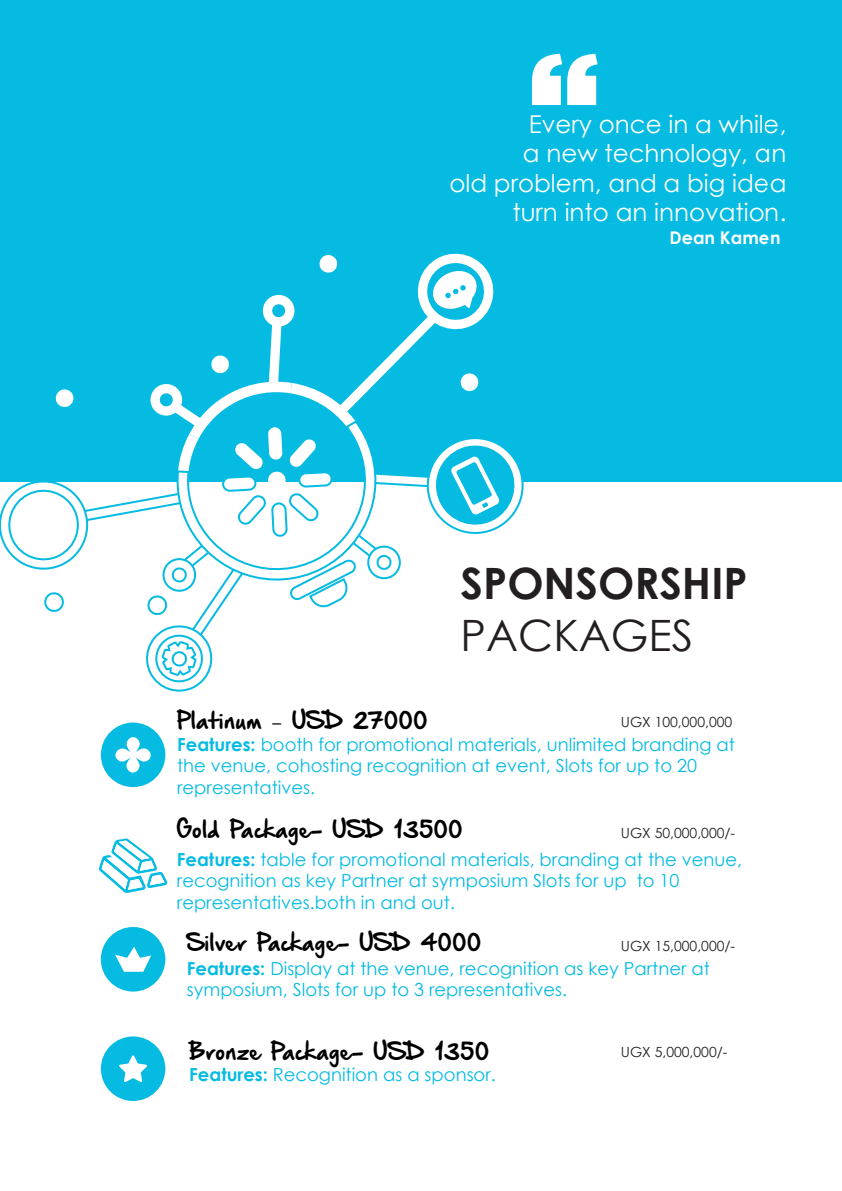
<style>
.page{position:relative;width:842px;height:1191px;background:#fff}
.page>*{position:absolute;margin:0;border:0;box-sizing:border-box;transform-origin:0 0}
.t1{font:700 43.2px "Century Gothic";color:#231f20}
.t2{font:43.2px "Century Gothic";color:#231f20}
.t3{font:24.6px/29.4px "Century Gothic";color:#fff;text-align:right}
.t4{font:20px "Hand Of Sean Demo";color:#000}
.t5{font:18px/21.6px "Century Gothic";color:#05bbe1}
.t6{font:700 17.6px "Century Gothic";color:#fff}
.t7{font:14px "Century Gothic";color:#231f20}
.s1{font-family:"Myriad Pro"}
.s2{font-weight:700}
</style>
<div class="page">
<div style="left:0;top:0;width:842px;height:481px;background:#05bbe1"></div>
<svg style="left:532px;top:54px;width:66px;height:51px"></svg>
<div style="left:101px;top:722px;width:64px;height:65px;background:#05bbe1;border-radius:50%"></div>
<svg style="left:115px;top:737px;width:36px;height:35px"></svg>
<svg style="left:99px;top:838px;width:68px;height:55px"></svg>
<div style="left:101px;top:927px;width:64px;height:64px;background:#05bbe1;border-radius:50%"></div>
<svg style="left:115px;top:947px;width:36px;height:24px"></svg>
<div style="left:101px;top:1036px;width:64px;height:65px;background:#05bbe1;border-radius:50%"></div>
<svg style="left:119px;top:1055px;width:28px;height:27px"></svg>
<svg style="left:0;top:253px;width:532px;height:439px"></svg>
<h2 class="t3" style="left:449px;top:109px;width:339px">Every once in a while,<br>a new technology, an<br>old problem, and a big idea turn into an innovation.</h2>
<p class="t6" style="left:669px;top:224px;width:113px">Dean Kamen</p>
<p class="t4" style="left:177px;top:711px;width:252px">Platinum <span class="s1">–</span> USD 27000</p>
<h1 class="t1" style="left:461px;top:550px;width:288px">SPONSORSHIP</h1>
<h1 class="t2" style="left:461px;top:605px;width:234px">PACKAGES</h1>
<p class="t7" style="left:621px;top:712px;width:113px">UGX 100,000,000</p>
<p class="t5" style="left:177px;top:733px;width:559px"><span class="s2">Features:</span> booth for promotional materials, unlimited branding at the venue, cohosting recognition at event, Slots for up to 20 representatives.</p>
<p class="t4" style="left:177px;top:819px;width:287px">Gold Package- USD 13500</p>
<p class="t7" style="left:621px;top:823px;width:116px">UGX 50,000,000/-</p>
<p class="t5" style="left:177px;top:848px;width:567px"><span class="s2">Features:</span> table for promotional materials, branding at the venue, recognition as key Partner at symposium Slots for up to 10 representatives.both in and out.</p>
<p class="t4" style="left:187px;top:932px;width:296px">Silver Package- USD 4000</p>
<p class="t7" style="left:621px;top:936px;width:116px">UGX 15,000,000/-</p>
<p class="t5" style="left:187px;top:957px;width:524px"><span class="s2">Features:</span> Display at the venue, recognition as key Partner at symposium, Slots for up to 3 representatives.</p>
<p class="t4" style="left:189px;top:1041px;width:301px">Bronze Package- USD 1350</p>
<p class="t5" style="left:189px;top:1063px;width:308px"><span class="s2">Features:</span> Recognition as a sponsor.</p>
<p class="t7" style="left:621px;top:1042px;width:108px">UGX 5,000,000/-</p>
</div>
